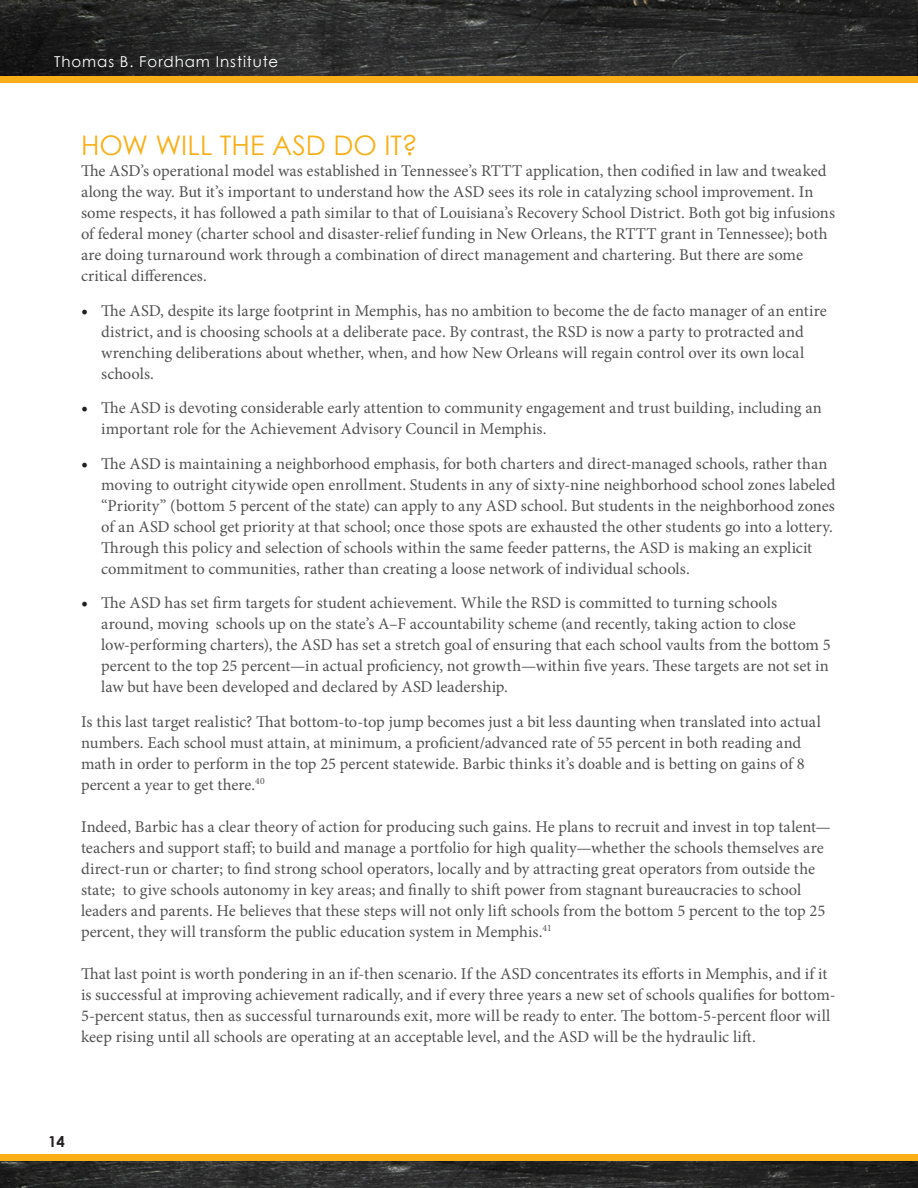
<style>
.page{position:relative;width:918px;height:1188px;background:#fff}
.page>*{position:absolute;margin:0;border:0;box-sizing:border-box;transform-origin:0 0}
.t1{font:27px "Century Gothic";color:#faaf18}
.t2{font:16.5px/21px "Minion Pro";color:#515251}
.t3{font:15px "Century Gothic";letter-spacing:.065em;color:#fff}
.t4{font:700 15px "Century Gothic";color:#231f20}
.s1{font-size:18px;color:#231f20}
</style>
<div class="page">
<img style="left:0;top:0;width:917px;height:77px">
<img style="left:0;top:1161px;width:917px;height:27px">
<div style="left:0;top:77px;width:918px;height:6px;background:#faaf18"></div>
<div style="left:0;top:1154px;width:918px;height:7px;background:#faaf18"></div>
<img style="left:917px;top:0;width:1px;height:77px">
<svg style="left:917px;top:1161px;width:1px;height:27px"></svg>
<p class="t3" style="left:54px;top:52px;width:226px">Thomas B. Fordham Institute</p>
<p class="t1" style="left:81px;top:129px;width:338px">HOW WILL THE ASD DO IT?</p>
<p class="t2" style="left:81px;top:161px;width:756px">The ASD’s operational model was established in Tennessee’s RTTT application, then codified in law and tweaked along the way. But it’s important to understand how the ASD sees its role in catalyzing school improvement. In some respects, it has followed a path similar to that of Louisiana’s Recovery School District. Both got big infusions of federal money (charter school and disaster-relief funding in New Orleans, the RTTT grant in Tennessee); both are doing turnaround work through a combination of direct management and chartering. But there are some critical differences.</p>
<p class="t2" style="left:101px;top:300px;width:727px;text-indent:-20px"><span class="s1">•</span> The ASD, despite its large footprint in Memphis, has no ambition to become the de facto manager of an entire district, and is choosing schools at a deliberate pace. By contrast, the RSD is now a party to protracted and wrenching deliberations about whether, when, and how New Orleans will regain control over its own local schools.</p>
<p class="t2" style="left:101px;top:398px;width:722px;text-indent:-20px"><span class="s1">•</span> The ASD is devoting considerable early attention to community engagement and trust building, including an important role for the Achievement Advisory Council in Memphis.</p>
<p class="t2" style="left:101px;top:453px;width:736px;text-indent:-20px"><span class="s1">•</span> The ASD is maintaining a neighborhood emphasis, for both charters and direct-managed schools, rather than moving to outright citywide open enrollment. Students in any of sixty-nine neighborhood school zones labeled “Priority” (bottom 5 percent of the state) can apply to any ASD school. But students in the neighborhood zones of an ASD school get priority at that school; once those spots are exhausted the other students go into a lottery.<br>Through this policy and selection of schools within the same feeder patterns, the ASD is making an explicit commitment to communities, rather than creating a loose network of individual schools.</p>
<p class="t2" style="left:101px;top:593px;width:731px;text-indent:-20px"><span class="s1">•</span> The ASD has set firm targets for student achievement. While the RSD is committed to turning schools around, moving schools up on the state’s A–F accountability scheme (and recently, taking action to close low-performing charters), the ASD has set a stretch goal of ensuring that each school vaults from the bottom 5 percent to the top 25 percent—in actual proficiency, not growth—within five years. These targets are not set in law but have been developed and declared by ASD leadership.</p>
<p class="t2" style="left:81px;top:711px;width:741px">Is this last target realistic? That bottom-to-top jump becomes just a bit less daunting when translated into actual numbers. Each school must attain, at minimum, a proficient/advanced rate of 55 percent in both reading and math in order to perform in the top 25 percent statewide. Barbic thinks it’s doable and is betting on gains of 8 percent a year to get there.<sup>40</sup></p>
<p class="t2" style="left:81px;top:816px;width:751px">Indeed, Barbic has a clear theory of action for producing such gains. He plans to recruit and invest in top talent— teachers and support staff; to build and manage a portfolio for high quality—whether the schools themselves are direct-run or charter; to find strong school operators, locally and by attracting great operators from outside the state; to give schools autonomy in key areas; and finally to shift power from stagnant bureaucracies to school leaders and parents. He believes that these steps will not only lift schools from the bottom 5 percent to the top 25 percent, they will transform the public education system in Memphis.<sup>41</sup></p>
<p class="t2" style="left:81px;top:963px;width:756px">That last point is worth pondering in an if-then scenario. If the ASD concentrates its efforts in Memphis, and if it is successful at improving achievement radically, and if every three years a new set of schools qualifies for bottom-5-percent status, then as successful turnarounds exit, more will be ready to enter. The bottom-5-percent floor will keep rising until all schools are operating at an acceptable level, and the ASD will be the hydraulic lift.</p>
<p class="t4" style="left:48px;top:1132px;width:18px">14</p>
</div>
